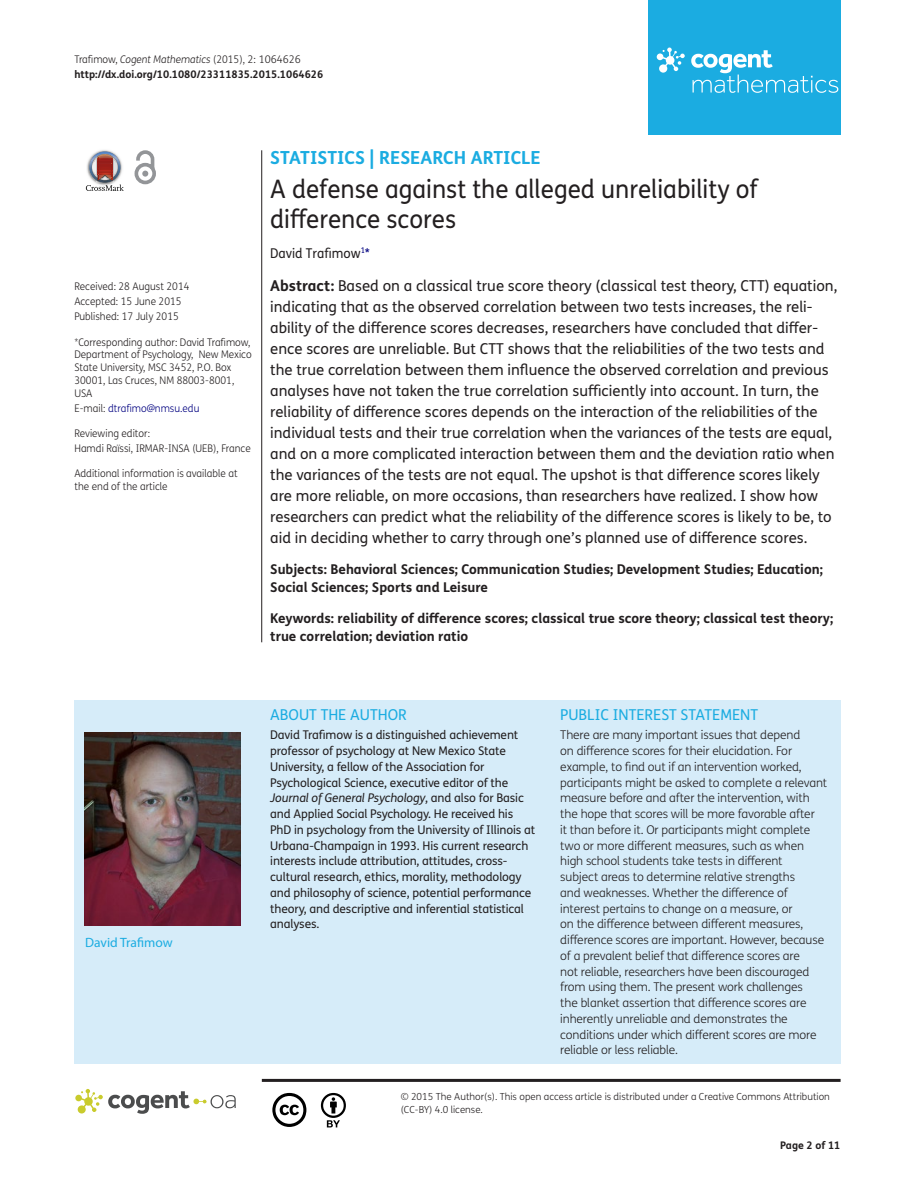
<style>
.page{position:relative;width:915px;height:1191px;background:#fff}
.page>*{position:absolute;margin:0;border:0;box-sizing:border-box;transform-origin:0 0}
.t1{font:25.5px/30px "FS Me Pro";color:#231f20;scale:.95 1}
.t2{font:700 18px "FS Me Pro";color:#1bace1}
.t3{font:15px/21px "FS Me Pro";color:#231f20}
.t4{font:15px "FS Me Pro";color:#1bace1}
.t5{font:700 13.5px/18px "FS Me Pro";color:#231f20}
.t6{font:13.5px "FS Me Pro";color:#231f20;scale:.95 1}
.t7{font:13.5px "Myriad Pro";color:#1bace1}
.t8{font:300 12px/15.8px "FS Me Pro";letter-spacing:-.01em;color:#231f20}
.t9{font:12px/15.8px "FS Me Pro";letter-spacing:-.01em;color:#231f20}
.t10{font:300 10.5px/12.8px "FS Me Pro";color:#231f20;scale:.95 1}
.t11{font:700 10.5px/15px "FS Me Pro";color:#231f20}
.t12{font:300 10.5px "FS Me Pro";color:#000080;scale:.95 1}
.t13{font:300 9.75px/12.8px "FS Me Pro";color:#231f20}
.s1{font-weight:300}
.s2{font-weight:300;font-style:italic}
.s3{color:#231f20}
.s4{color:#000080}
.s5{font-weight:700}
.s6{font-style:italic}
</style>
<div class="page">
<div style="left:648px;top:0;width:192px;height:134px;background:#1bace1"></div>
<svg style="left:656px;top:48px;width:28px;height:25px"></svg>
<svg style="left:691px;top:50px;width:147px;height:43px"></svg>
<div style="left:74px;top:700px;width:766px;height:363px;background:#d6ecf9"></div>
<svg style="left:86px;top:151px;width:38px;height:40px"></svg>
<svg style="left:134px;top:150px;width:22px;height:34px"></svg>
<hr style="left:261px;top:150px;width:1px;height:492px;background:#231f20">
<hr style="left:262px;top:1078px;width:578px;height:3px;background:#231f20">
<svg style="left:75px;top:1089px;width:161px;height:24px"></svg>
<svg style="left:272px;top:1093px;width:34px;height:34px"></svg>
<svg style="left:321px;top:1093px;width:25px;height:34px"></svg>
<img style="left:85px;top:732px;width:155px;height:194px">
<p class="t11" style="left:74px;top:51px;width:250px"><span class="s1">Trafimow,</span> <span class="s2">Cogent Mathematics</span> <span class="s1">(2015), 2: 1064626 </span>http://dx.doi.org/10.1080/23311835.2015.1064626</p>
<p class="t10" style="left:74px;top:279px;width:122px;line-height:14.9px">Received: 28 August 2014<br>Accepted: 15 June 2015<br>Published: 17 July 2015</p>
<p class="t10" style="left:74px;top:335px;width:188px">*Corresponding author: David Trafimow,<br>Department of Psychology, New Mexico<br>State University, MSC 3452, P.O. Box<br>30001, Las Cruces, NM 88003-8001,<br>USA</p>
<p class="t12" style="left:74px;top:401px;width:133px"><span class="s3">E-mail:</span> dtrafimo@nmsu.edu</p>
<p class="t10" style="left:74px;top:426px;width:187px;line-height:14.9px">Reviewing editor:<br>Hamdi Raïssi, IRMAR-INSA (UEB), France</p>
<p class="t10" style="left:74px;top:467px;width:173px">Additional information is available at the end of the article</p>
<p class="t2" style="left:270px;top:143px;width:272px">STATISTICS | RESEARCH ARTICLE</p>
<h1 class="t1" style="left:270px;top:174px;width:514px">A defense against the alleged unreliability of difference scores</h1>
<p class="t6" style="left:270px;top:243px;width:107px">David Trafimow<sup>1</sup><span class="s4">*</span></p>
<p class="t3" style="left:270px;top:275px;width:568px"><span class="s5">Abstract:</span> Based on a classical true score theory (classical test theory, CTT) equation, indicating that as the observed correlation between two tests increases, the reli&shy;ability of the difference scores decreases, researchers have concluded that differ&shy;ence scores are unreliable. But CTT shows that the reliabilities of the two tests and the true correlation between them influence the observed correlation and previous analyses have not taken the true correlation sufficiently into account. In turn, the reliability of difference scores depends on the interaction of the reliabilities of the individual tests and their true correlation when the variances of the tests are equal, and on a more complicated interaction between them and the deviation ratio when the variances of the tests are not equal. The upshot is that difference scores likely are more reliable, on more occasions, than researchers have realized. I show how researchers can predict what the reliability of the difference scores is likely to be, to aid in deciding whether to carry through one’s planned use of difference scores.</p>
<p class="t5" style="left:270px;top:560px;width:554px">Subjects: Behavioral Sciences; Communication Studies; Development Studies; Education;<br>Social Sciences; Sports and Leisure</p>
<p class="t5" style="left:270px;top:608px;width:564px">Keywords: reliability of difference scores; classical true score theory; classical test theory; true correlation; deviation ratio</p>
<p class="t7" style="left:85px;top:934px;width:89px">David Trafimow</p>
<p class="t4" style="left:270px;top:704px;width:138px">ABOUT THE AUTHOR</p>
<p class="t9" style="left:270px;top:727px;width:266px">David Trafimow is a distinguished achievement professor of psychology at New Mexico State University, a fellow of the Association for Psychological Science, executive editor of the <span class="s6">Journal of General Psychology</span>, and also for Basic and Applied Social Psychology. He received his PhD in psychology from the University of Illinois at Urbana-Champaign in 1993. His current research interests include attribution, attitudes, cross&shy;cultural research, ethics, morality, methodology and philosophy of science, potential performance theory, and descriptive and inferential statistical analyses.</p>
<p class="t4" style="left:560px;top:704px;width:199px">PUBLIC INTEREST STATEMENT</p>
<p class="t8" style="left:560px;top:727px;width:268px">There are many important issues that depend<br>on difference scores for their elucidation. For example, to find out if an intervention worked, participants might be asked to complete a relevant measure before and after the intervention, with the hope that scores will be more favorable after<br>it than before it. Or participants might complete two or more different measures, such as when high school students take tests in different<br>subject areas to determine relative strengths<br>and weaknesses. Whether the difference of interest pertains to change on a measure, or<br>on the difference between different measures, difference scores are important. However, because of a prevalent belief that difference scores are<br>not reliable, researchers have been discouraged from using them. The present work challenges<br>the blanket assertion that difference scores are inherently unreliable and demonstrates the conditions under which different scores are more reliable or less reliable.</p>
<p class="t13" style="left:400px;top:1090px;width:430px">© 2015 The Author(s). This open access article is distributed under a Creative Commons Attribution (CC-BY) 4.0 license.</p>
<p class="t11" style="left:780px;top:1137px;width:62px">Page 2 of 11</p>
</div>
